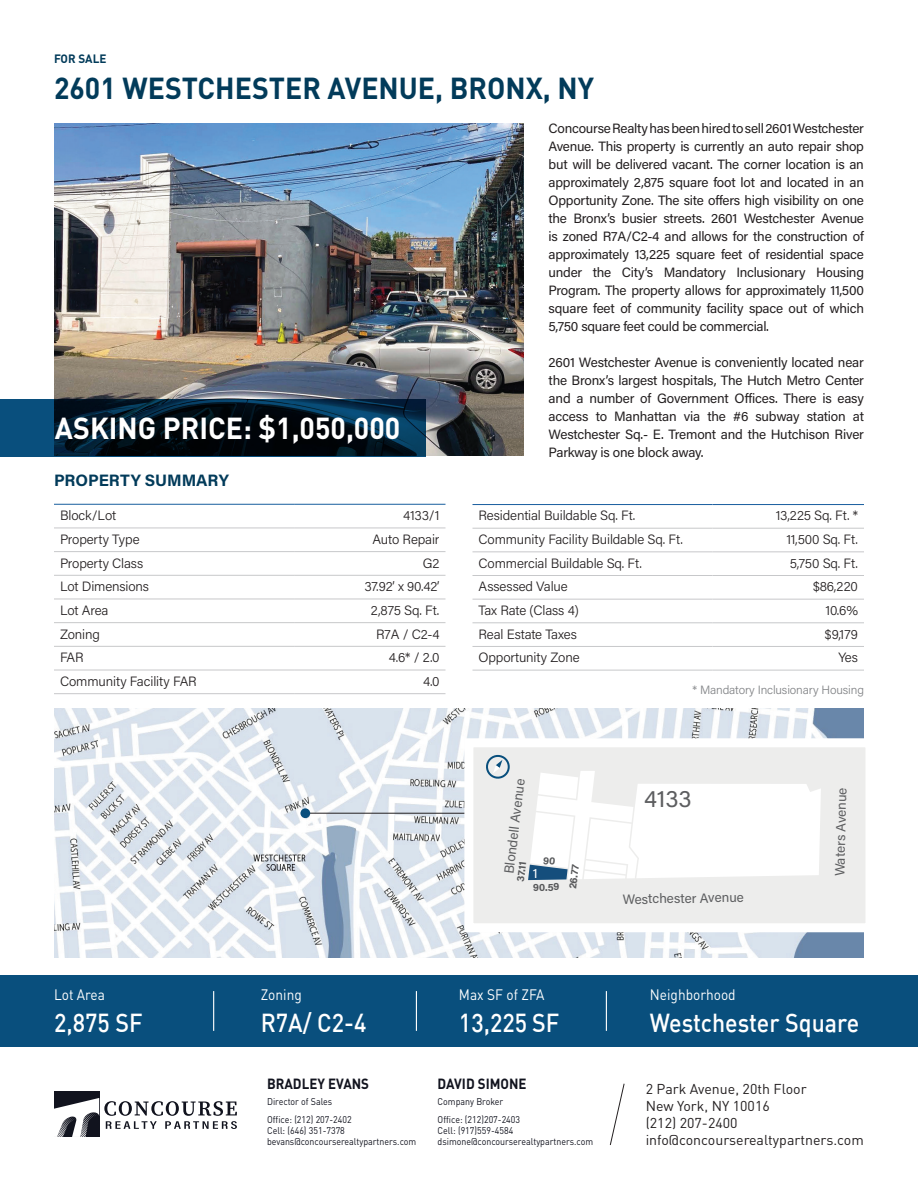
<style>
.page{position:relative;width:918px;height:1188px;background:#fff}
.page>*{position:absolute;margin:0;border:0;box-sizing:border-box;transform-origin:0 0}
.t1{font:700 30px "DIN";color:#023b5a;scale:.95 1}
.t2{font:700 30px "DIN";color:#fff;scale:.95 1}
.t3{font:500 25.5px "DIN";color:#fff;scale:.91 1}
.t4{font:24px "Acumin Pro";color:#5d5e60}
.t5{font:700 16.5px "Acumin Pro";color:#023b5a}
.t6{font:15px "DIN";color:#fff;scale:.91 1}
.t7{font:700 14.55px "DIN";color:#11131e;scale:.91 1}
.t8{font:14.1px/17px "DIN";color:#231f20}
.t9{font:13.5px/18px "Acumin Pro";letter-spacing:-.02em;color:#231f20;text-align:justify}
.t10{font:300 13.5px "Acumin Pro";letter-spacing:-.01em;color:#231f20}
.t11{font:13.5px "Acumin Pro";color:#5d5e60}
.t12{font:13.5px "Acumin Pro";color:#fff}
.t13{font:300 12px "Acumin Pro";letter-spacing:-.01em;color:#808285}
.t14{font:700 12px "DIN";color:#023b5a}
.t15{font:700 10.5px "Acumin Pro";color:#57585a}
.t16{font:9.75px/17.5px "DIN";color:#11131e;scale:.91 1}
</style>
<div class="page">
<svg style="left:610px;top:1083px;width:14px;height:62px"></svg>
<div style="left:54px;top:1092px;width:45px;height:45px;background:#11131e"></div>
<svg style="left:54px;top:1098px;width:183px;height:39px"></svg>
<img style="left:54px;top:709px;width:810px;height:249px">
<hr style="left:305px;top:813px;width:161px;height:1px;background:#231f20">
<div style="left:300px;top:808px;width:10px;height:10px;background:#094f7d;border-radius:50%"></div>
<img style="left:54px;top:124px;width:470px;height:332px">
<hr style="left:54px;top:575px;width:240px;height:1px;background:#c7c8ca">
<hr style="left:294px;top:575px;width:152px;height:1px;background:#c7c8ca">
<hr style="left:54px;top:670px;width:240px;height:1px;background:#c7c8ca">
<hr style="left:54px;top:599px;width:240px;height:1px;background:#c7c8ca">
<hr style="left:294px;top:670px;width:152px;height:1px;background:#c7c8ca">
<hr style="left:294px;top:599px;width:152px;height:1px;background:#c7c8ca">
<hr style="left:54px;top:622px;width:240px;height:1px;background:#c7c8ca">
<hr style="left:294px;top:622px;width:152px;height:1px;background:#c7c8ca">
<hr style="left:54px;top:693px;width:240px;height:1px;background:#c7c8ca">
<hr style="left:54px;top:646px;width:240px;height:1px;background:#c7c8ca">
<hr style="left:294px;top:693px;width:152px;height:1px;background:#c7c8ca">
<hr style="left:294px;top:646px;width:152px;height:1px;background:#c7c8ca">
<hr style="left:54px;top:504px;width:240px;height:1px;background:#175d9e">
<hr style="left:294px;top:504px;width:152px;height:1px;background:#175d9e">
<hr style="left:54px;top:528px;width:240px;height:1px;background:#c7c8ca">
<hr style="left:294px;top:528px;width:152px;height:1px;background:#c7c8ca">
<hr style="left:54px;top:551px;width:240px;height:1px;background:#c7c8ca">
<hr style="left:294px;top:551px;width:152px;height:1px;background:#c7c8ca">
<div style="left:0;top:975px;width:918px;height:72px;background:#094f7d"></div>
<hr style="left:213px;top:991px;width:1px;height:40px;background:#fff">
<hr style="left:416px;top:991px;width:1px;height:40px;background:#fff">
<hr style="left:606px;top:991px;width:1px;height:40px;background:#fff">
<div style="left:464px;top:738px;width:410px;height:194px;background:#ededec;border:9px solid #fff"></div>
<svg style="left:486px;top:754px;width:24px;height:25px"></svg>
<svg style="left:0;top:399px;width:426px;height:57px;background:#021d30"></svg>
<hr style="left:472px;top:504px;width:241px;height:1px;background:#175d9e">
<hr style="left:713px;top:504px;width:151px;height:1px;background:#175d9e">
<hr style="left:472px;top:528px;width:241px;height:1px;background:#c7c8ca">
<hr style="left:713px;top:528px;width:151px;height:1px;background:#c7c8ca">
<hr style="left:472px;top:552px;width:241px;height:1px;background:#c7c8ca">
<hr style="left:713px;top:552px;width:151px;height:1px;background:#c7c8ca">
<hr style="left:472px;top:575px;width:241px;height:1px;background:#c7c8ca">
<hr style="left:713px;top:575px;width:151px;height:1px;background:#c7c8ca">
<hr style="left:472px;top:599px;width:241px;height:1px;background:#c7c8ca">
<hr style="left:713px;top:599px;width:151px;height:1px;background:#c7c8ca">
<hr style="left:472px;top:623px;width:241px;height:1px;background:#c7c8ca">
<hr style="left:713px;top:623px;width:151px;height:1px;background:#c7c8ca">
<hr style="left:472px;top:646px;width:241px;height:1px;background:#c7c8ca">
<hr style="left:713px;top:646px;width:151px;height:1px;background:#c7c8ca">
<hr style="left:472px;top:670px;width:241px;height:1px;background:#c7c8ca">
<hr style="left:713px;top:670px;width:151px;height:1px;background:#c7c8ca">
<svg style="left:528px;top:771px;width:293px;height:109px"></svg>
<p class="t14" style="left:54px;top:51px;width:54px">FOR SALE</p>
<h1 class="t1" style="left:54px;top:69px;width:570px">2601 WESTCHESTER AVENUE, BRONX, NY</h1>
<p class="t9" style="left:549px;top:119px;width:317px">Concourse Realty has been hired to sell 2601 Westchester Avenue. This property is currently an auto repair shop but will be delivered vacant. The corner location is an approximately 2,875 square foot lot and located in an Opportunity Zone. The site offers high visibility on one the Bronx’s busier streets. 2601 Westchester Avenue is zoned R7A/C2-4 and allows for the construction of approximately 13,225 square feet of residential space under the City’s Mandatory Inclusionary Housing Program. The property allows for approximately 11,500 square feet of community facility space out of which 5,750 square feet could be commercial.</p>
<p class="t9" style="left:549px;top:353px;width:317px">2601 Westchester Avenue is conveniently located near the Bronx’s largest hospitals, The Hutch Metro Center and a number of Government Offices. There is easy access to Manhattan via the #6 subway station at Westchester Sq.- E. Tremont and the Hutchison River Parkway is one block away.</p>
<p class="t5" style="left:54px;top:469px;width:176px">PROPERTY SUMMARY</p>
<p class="t10" style="left:60px;top:506px;width:58px">Block/Lot</p>
<p class="t10" style="left:403px;top:506px;width:38px">4133/1</p>
<p class="t10" style="left:60px;top:530px;width:81px">Property Type</p>
<p class="t10" style="left:372px;top:530px;width:69px">Auto Repair</p>
<p class="t10" style="left:60px;top:554px;width:85px">Property Class</p>
<p class="t10" style="left:423px;top:554px;width:18px">G2</p>
<p class="t10" style="left:60px;top:577px;width:91px">Lot Dimensions</p>
<p class="t10" style="left:364px;top:577px;width:77px">37.92’ x 90.42’</p>
<p class="t10" style="left:60px;top:601px;width:50px">Lot Area</p>
<p class="t10" style="left:371px;top:601px;width:70px">2,875 Sq. Ft.</p>
<p class="t10" style="left:60px;top:625px;width:42px">Zoning</p>
<p class="t10" style="left:376px;top:625px;width:65px">R7A / C2-4</p>
<p class="t10" style="left:60px;top:648px;width:25px">FAR</p>
<p class="t10" style="left:389px;top:648px;width:52px">4.6* / 2.0</p>
<p class="t10" style="left:60px;top:672px;width:138px">Community Facility FAR</p>
<p class="t10" style="left:423px;top:672px;width:18px">4.0</p>
<h1 class="t2" style="left:55px;top:409px;width:365px">ASKING PRICE: $1,050,000</h1>
<p class="t10" style="left:478px;top:506px;width:158px">Residential Buildable Sq. Ft.</p>
<p class="t10" style="left:776px;top:506px;width:84px">13,225 Sq. Ft. *</p>
<p class="t10" style="left:478px;top:530px;width:206px">Community Facility Buildable Sq. Ft.</p>
<p class="t10" style="left:786px;top:530px;width:73px">11,500 Sq. Ft.</p>
<p class="t10" style="left:478px;top:554px;width:165px">Commercial Buildable Sq. Ft.</p>
<p class="t10" style="left:790px;top:554px;width:69px">5,750 Sq. Ft.</p>
<p class="t10" style="left:478px;top:577px;width:91px">Assessed Value</p>
<p class="t10" style="left:813px;top:577px;width:46px">$86,220</p>
<p class="t10" style="left:478px;top:601px;width:102px">Tax Rate (Class 4)</p>
<p class="t10" style="left:825px;top:601px;width:34px">10.6%</p>
<p class="t10" style="left:478px;top:625px;width:100px">Real Estate Taxes</p>
<p class="t10" style="left:825px;top:625px;width:35px">$9,179</p>
<p class="t10" style="left:478px;top:648px;width:103px">Opportunity Zone</p>
<p class="t10" style="left:838px;top:648px;width:21px">Yes</p>
<p class="t13" style="left:693px;top:681px;width:173px">* Mandatory Inclusionary Housing</p>
<p class="t6" style="left:54px;top:986px;width:58px">Lot Area</p>
<h2 class="t3" style="left:54px;top:1006px;width:99px">2,875 SF</h2>
<p class="t11" style="left:499px;top:873px;width:97px;rotate:-83deg">Blondell Avenue</p>
<p class="t15" style="left:513px;top:880px;width:21px;rotate:-83deg">37.11</p>
<p class="t12" style="left:533px;top:864px;width:6px">1</p>
<p class="t15" style="left:533px;top:880px;width:28px;rotate:-1deg">90.59</p>
<p class="t15" style="left:565px;top:888px;width:26px;rotate:-83deg">26.77</p>
<h3 class="t4" style="left:644px;top:782px;width:49px">4133</h3>
<p class="t11" style="left:623px;top:890px;width:123px;rotate:-1deg">Westchester Avenue</p>
<p class="t11" style="left:831px;top:876px;width:90px;rotate:-89deg">Waters Avenue</p>
<p class="t6" style="left:261px;top:986px;width:47px">Zoning</p>
<h2 class="t3" style="left:261px;top:1006px;width:118px">R7A/ C2-4</h2>
<p class="t7" style="left:267px;top:1075px;width:114px">BRADLEY EVANS</p>
<p class="t16" style="left:267px;top:1093px;width:95px">Director of Sales<br>Office: (212) 207-2402</p>
<p class="t16" style="left:267px;top:1125px;width:166px;line-height:10.9px">Cell: (646) 351-7378 bevans@concourserealtypartners.com</p>
<p class="t6" style="left:459px;top:986px;width:95px">Max SF of ZFA</p>
<h2 class="t3" style="left:459px;top:1006px;width:112px">13,225 SF</h2>
<p class="t7" style="left:438px;top:1075px;width:99px">DAVID SIMONE</p>
<p class="t16" style="left:438px;top:1093px;width:92px">Company Broker<br>Office: (212)207-2403</p>
<p class="t16" style="left:438px;top:1125px;width:172px;line-height:10.9px">Cell: (917)559-4584 dsimone@concourserealtypartners.com</p>
<p class="t6" style="left:650px;top:986px;width:96px">Neighborhood</p>
<h2 class="t3" style="left:650px;top:1006px;width:231px">Westchester Square</h2>
<p class="t8" style="left:646px;top:1080px;width:220px">2 Park Avenue, 20th Floor<br>New York, NY 10016<br>(212) 207-2400 info@concourserealtypartners.com</p>
</div>
